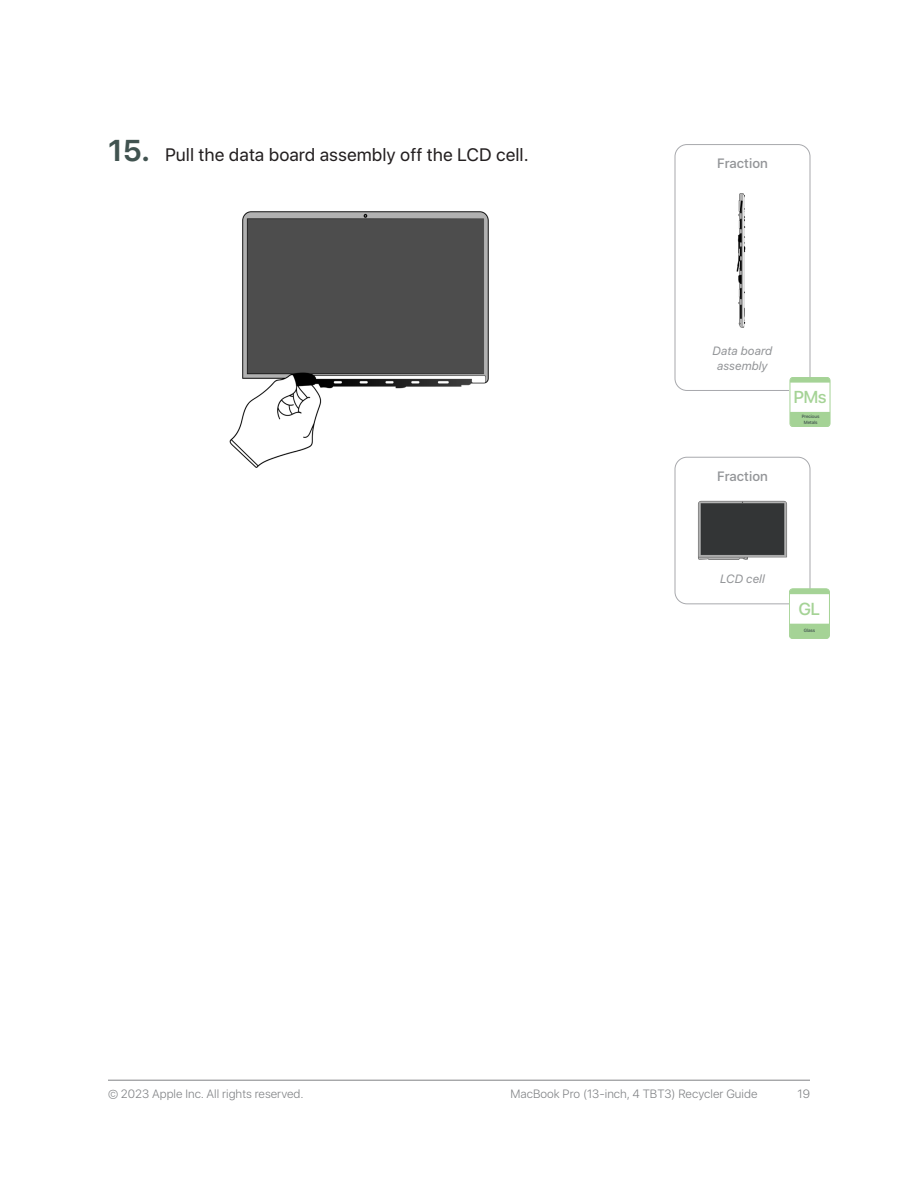
<style>
.page{position:relative;width:918px;height:1188px;background:#fff}
.page>*{position:absolute;margin:0;border:0;box-sizing:border-box;transform-origin:0 0}
.t1{font:18px "SF Hello";color:#231f20}
.t2{font:500 17.25px "SF Hello";color:#a5d396}
.Fraction__Heading{font:500 13.5px "SF Hello";color:#939598}
.t3{font:300 12px "SF Hello";color:#808285}
.Fraction__Description{font:italic 12px/15px "SF Hello";color:#939598;text-align:center}
.t4{font:500 4.65px/5.7px "SF Hello";letter-spacing:-.02em;color:#41524f;text-align:center}
.s1{font-weight:600;font-size:30px;color:#415350}
</style>
<div class="page">
<hr style="left:108px;top:1080px;width:702px;height:1px;background:#808285">
<img style="left:229px;top:211px;width:260px;height:257px">
<div style="left:675px;top:144px;width:135px;height:247px;border:1px solid #a8a9ad;border-radius:12px"></div>
<div style="left:675px;top:457px;width:135px;height:147px;border:1px solid #a8a9ad;border-radius:12px"></div>
<img style="left:736px;top:193px;width:10px;height:135px">
<img style="left:698px;top:501px;width:89px;height:59px">
<div style="left:790px;top:382px;width:40px;height:32px;background:#fff"></div>
<svg style="left:790px;top:412px;width:40px;height:15px"></svg>
<svg style="left:790px;top:377px;width:40px;height:6px"></svg>
<div style="left:790px;top:377px;width:40px;height:50px;border:1px solid #a5d396;border-radius:3px"></div>
<div style="left:789px;top:593px;width:40px;height:32px;background:#fff"></div>
<svg style="left:789px;top:623px;width:41px;height:16px"></svg>
<svg style="left:789px;top:589px;width:41px;height:6px"></svg>
<div style="left:789px;top:589px;width:41px;height:50px;border:1px solid #a5d396;border-radius:3px"></div>
<p class="t1" style="left:108px;top:144px;width:422px"><span class="s1">15.</span> Pull the data board assembly off the LCD cell.</p>
<p class="Fraction__Heading" style="left:717px;top:155px;width:52px">Fraction</p>
<p class="Fraction__Description" style="left:713px;top:342px;width:61px">Data board assembly</p>
<p class="Fraction__Heading" style="left:717px;top:468px;width:52px">Fraction</p>
<p class="t2" style="left:793px;top:387px;width:35px">PMs</p>
<p class="t4" style="left:802px;top:413px;width:19px">Precious<br>Metals</p>
<p class="Fraction__Description" style="left:720px;top:570px;width:46px">LCD cell</p>
<p class="t2" style="left:799px;top:599px;width:23px">GL</p>
<p class="t4" style="left:804px;top:628px;width:13px">Glass</p>
<p class="t3" style="left:108px;top:1087px;width:197px">© 2023 Apple Inc. All rights reserved.</p>
<p class="t3" style="left:511px;top:1087px;width:248px">MacBook Pro (13-inch, 4 TBT3) Recycler Guide</p>
<p class="t3" style="left:798px;top:1087px;width:14px">19</p>
</div>
